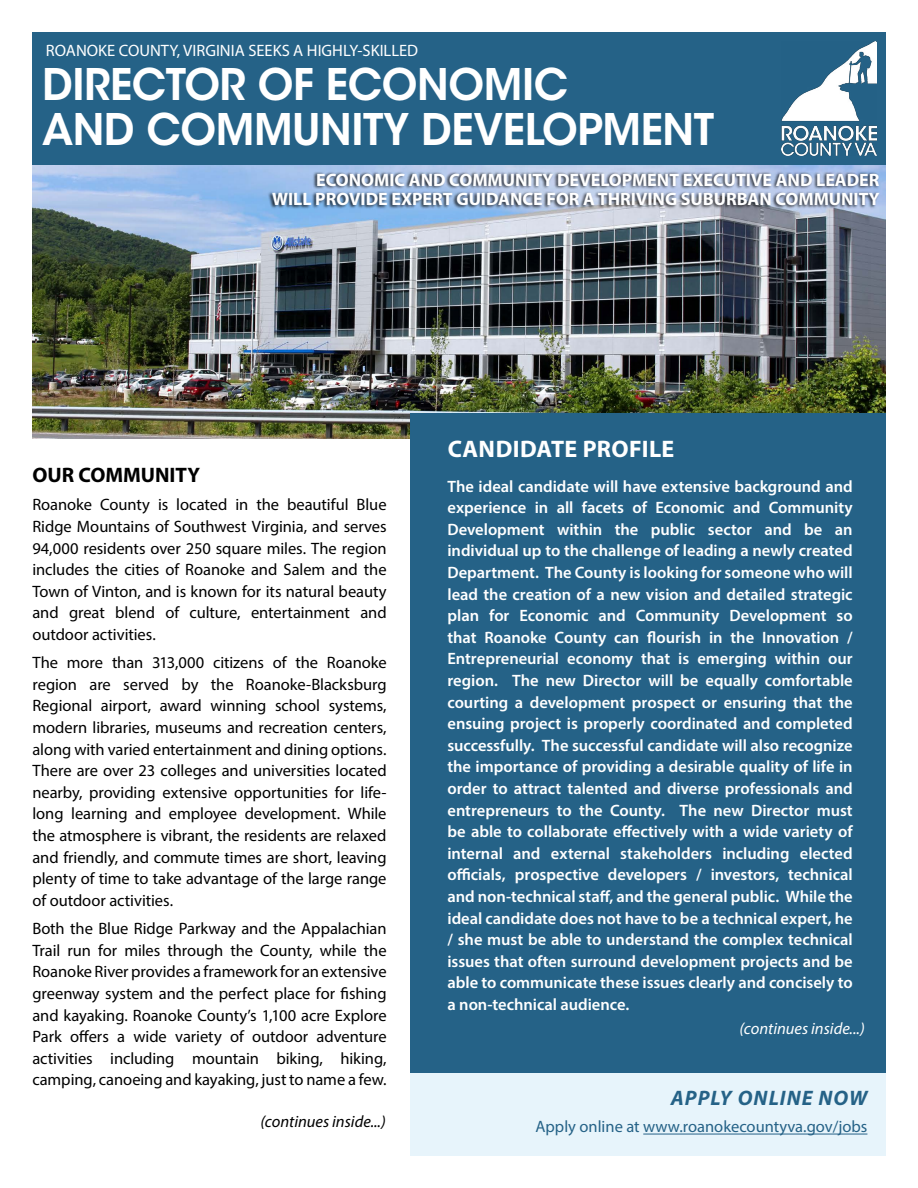
<style>
.page{position:relative;width:918px;height:1188px;background:#fff}
.page>*{position:absolute;margin:0;border:0;box-sizing:border-box;transform-origin:0 0}
.t1{font:600 43.2px/45px "ITC Avant Garde Std";letter-spacing:-.01em;color:#fff}
.t2{font:700 24px "Myriad Pro";letter-spacing:.01em;color:#fff}
.t3{font:italic 700 21px "Myriad Pro";letter-spacing:.05em;color:#256287}
.t4{font:700 21px "Myriad Pro";color:#000}
.t5{font:700 18px/19.5px "Myriad Pro";color:#fff;text-align:right}
.t6{font:600 16.5px/21.6px "Myriad Pro";color:#fff;text-align:justify}
.t7{font:16.5px/21.6px "Myriad Pro";letter-spacing:-.005em;color:#000;text-align:justify}
.t8{font:16.5px "Myriad Pro";color:#fff}
.t9{font:16.5px "Myriad Pro";color:#256287}
.t10{font:italic 16.5px "Myriad Pro";color:#000}
.t11{font:italic 16.5px "Myriad Pro";color:#fff}
</style>
<div class="page">
<img style="left:32px;top:164px;width:854px;height:275px">
<div style="left:410px;top:413px;width:476px;height:743px;background:#256287"></div>
<div style="left:32px;top:32px;width:854px;height:132px;background:#256287"></div>
<div style="left:410px;top:1074px;width:476px;height:82px;background:#e7f4fb"></div>
<hr style="left:643px;top:1134px;width:224px;height:1px;background:#256287">
<img style="left:782px;top:42px;width:95px;height:113px">
<div style="left:267px;top:171px;width:612px;height:39px;background:#000;opacity:.8"></div>
<p class="t8" style="left:46px;top:40px;width:374px">ROANOKE COUNTY, VIRGINIA SEEKS A HIGHLY-SKILLED</p>
<h1 class="t1" style="left:42px;top:62px;width:674px">DIRECTOR OF ECONOMIC<br>AND COMMUNITY DEVELOPMENT</h1>
<p class="t5" style="left:272px;top:169px;width:609px">ECONOMIC AND COMMUNITY DEVELOPMENT EXECUTIVE AND LEADER<br>WILL PROVIDE EXPERT GUIDANCE FOR A THRIVING SUBURBAN COMMUNITY</p>
<p class="t4" style="left:32px;top:461px;width:169px">OUR COMMUNITY</p>
<p class="t7" style="left:32px;top:494px;width:356px">Roanoke County is located in the beautiful Blue Ridge Mountains of Southwest Virginia, and serves 94,000 residents over 250 square miles. The region includes the cities of Roanoke and Salem and the Town of Vinton, and is known for its natural beauty and great blend of culture, entertainment and outdoor activities.</p>
<p class="t7" style="left:32px;top:652px;width:356px">The more than 313,000 citizens of the Roanoke region are served by the Roanoke-Blacksburg Regional airport, award winning school systems, modern libraries, museums and recreation centers, along with varied entertainment and dining options.<br>There are over 23 colleges and universities located nearby, providing extensive opportunities for life&shy;long learning and employee development. While the atmosphere is vibrant, the residents are relaxed and friendly, and commute times are short, leaving plenty of time to take advantage of the large range of outdoor activities.</p>
<p class="t7" style="left:32px;top:918px;width:356px">Both the Blue Ridge Parkway and the Appalachian Trail run for miles through the County, while the Roanoke River provides a framework for an extensive greenway system and the perfect place for fishing and kayaking. Roanoke County’s 1,100 acre Explore Park offers a wide variety of outdoor adventure activities including mountain biking, hiking, camping, canoeing and kayaking, just to name a few.</p>
<p class="t10" style="left:260px;top:1112px;width:127px">(continues inside...)</p>
<h2 class="t2" style="left:448px;top:433px;width:228px">CANDIDATE PROFILE</h2>
<p class="t6" style="left:447px;top:475px;width:407px">The ideal candidate will have extensive background and experience in all facets of Economic and Community Development within the public sector and be an individual up to the challenge of leading a newly created Department. The County is looking for someone who will lead the creation of a new vision and detailed strategic plan for Economic and Community Development so that Roanoke County can flourish in the Innovation / Entrepreneurial economy that is emerging within our region. The new Director will be equally comfortable courting a development prospect or ensuring that the ensuing project is properly coordinated and completed successfully. The successful candidate will also recognize the importance of providing a desirable quality of life in order to attract talented and diverse professionals and entrepreneurs to the County. The new Director must be able to collaborate effectively with a wide variety of internal and external stakeholders including elected officials, prospective developers / investors, technical and non-technical staff, and the general public. While the ideal candidate does not have to be a technical expert, he / she must be able to understand the complex technical issues that often surround development projects and be able to communicate these issues clearly and concisely to a non-technical audience.</p>
<p class="t11" style="left:739px;top:1019px;width:127px">(continues inside...)</p>
<p class="t3" style="left:671px;top:1085px;width:198px">APPLY ONLINE NOW</p>
<p class="t9" style="left:536px;top:1117px;width:333px">Apply online at www.roanokecountyva.gov/jobs</p>
</div>
